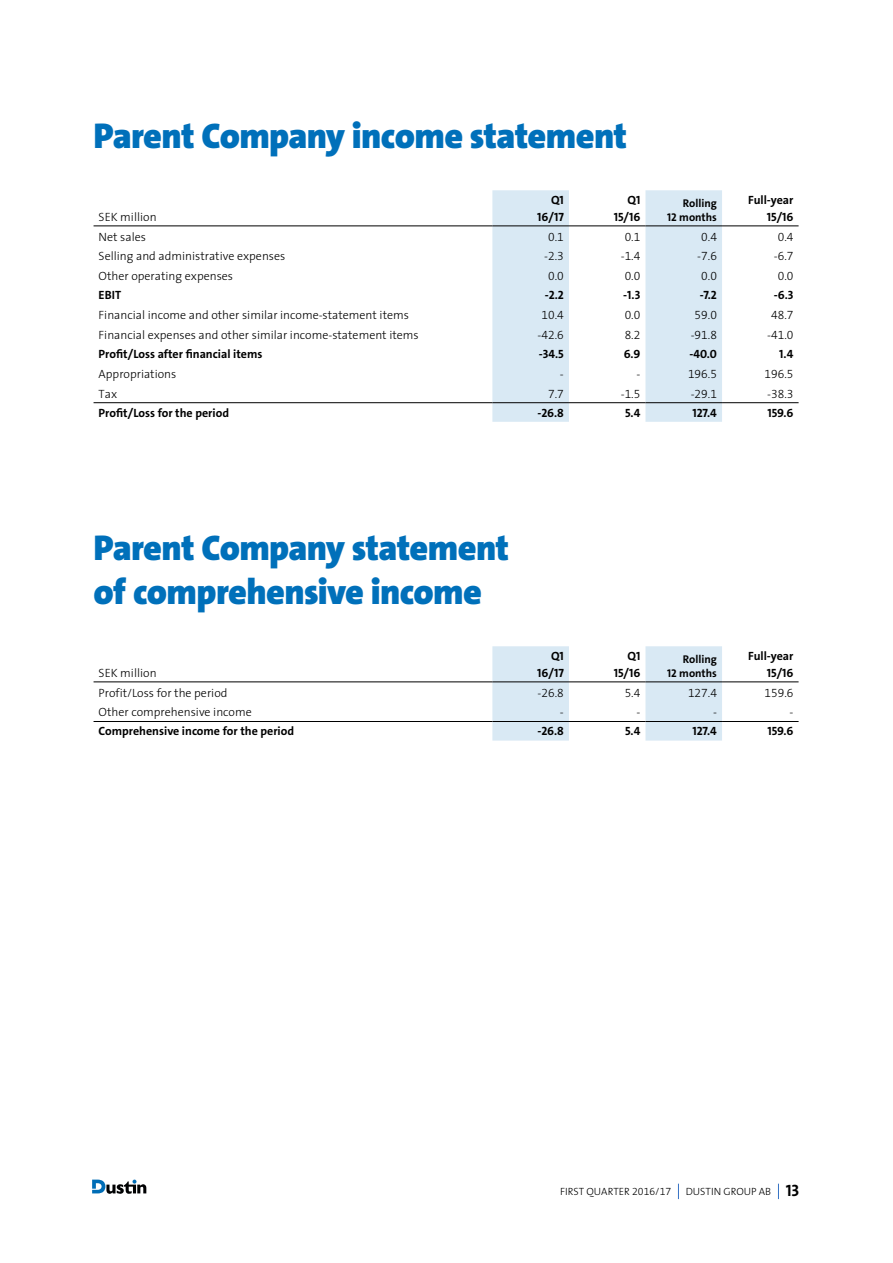
<style>
.page{position:relative;width:893px;height:1263px;background:#fff}
.page>*{position:absolute;margin:0;border:0;box-sizing:border-box;transform-origin:0 0}
.t1{font:900 36px/43.5px "The Sans C4 s";letter-spacing:-.02em;color:#0070ba}
.t2{font:300 12px "Hokus Pokus";color:#000}
.t3{font:700 12px/16.5px "The Sans C4 s";color:#000;text-align:right}
.t4{font:700 11.25px/13.5px "The Sans C4 s";color:#000;text-align:right}
.t5{font:300 10.5px "Hokus Pokus";color:#000}
.s1{font-family:"The Sans C4 s";font-weight:700;font-size:16.5px}
</style>
<div class="page">
<svg style="left:678px;top:1184px;width:1px;height:15px"></svg>
<svg style="left:778px;top:1184px;width:1px;height:15px"></svg>
<svg style="left:92px;top:1179px;width:54px;height:15px"></svg>
<svg style="left:492px;top:190px;width:230px;height:232px;fill:#d9e9f4"></svg>
<hr style="left:94px;top:226px;width:398px;height:1px;background:#000">
<hr style="left:492px;top:226px;width:77px;height:1px;background:#000">
<hr style="left:569px;top:226px;width:76px;height:1px;background:#000">
<hr style="left:645px;top:226px;width:77px;height:1px;background:#000">
<hr style="left:722px;top:226px;width:77px;height:1px;background:#000">
<hr style="left:94px;top:402px;width:398px;height:1px;background:#000">
<hr style="left:492px;top:402px;width:77px;height:1px;background:#000">
<hr style="left:569px;top:402px;width:76px;height:1px;background:#000">
<hr style="left:645px;top:402px;width:77px;height:1px;background:#000">
<hr style="left:722px;top:402px;width:77px;height:1px;background:#000">
<svg style="left:492px;top:646px;width:230px;height:94px"></svg>
<hr style="left:94px;top:682px;width:398px;height:1px;background:#000">
<hr style="left:492px;top:682px;width:77px;height:1px;background:#000">
<hr style="left:569px;top:682px;width:76px;height:1px;background:#000">
<hr style="left:645px;top:682px;width:77px;height:1px;background:#000">
<hr style="left:722px;top:682px;width:77px;height:1px;background:#000">
<hr style="left:94px;top:721px;width:398px;height:1px;background:#000">
<hr style="left:492px;top:721px;width:77px;height:1px;background:#000">
<hr style="left:569px;top:721px;width:76px;height:1px;background:#000">
<hr style="left:645px;top:721px;width:77px;height:1px;background:#000">
<hr style="left:722px;top:721px;width:77px;height:1px;background:#000">
<h1 class="t1" style="left:94px;top:114px;width:535px">Parent Company income statement</h1>
<p class="t2" style="left:99px;top:207px;width:59px">SEK million</p>
<p class="t3" style="left:537px;top:192px;width:28px">Q1<br>16/17</p>
<p class="t3" style="left:614px;top:192px;width:28px">Q1<br>15/16</p>
<p class="t4" style="left:667px;top:197px;width:51px">Rolling<br>12 months</p>
<p class="t3" style="left:748px;top:192px;width:47px">Full-year<br>15/16</p>
<p class="t2" style="left:99px;top:227px;width:49px">Net sales</p>
<p class="t2" style="left:548px;top:227px;width:17px">0.1</p>
<p class="t2" style="left:625px;top:227px;width:17px">0.1</p>
<p class="t2" style="left:701px;top:227px;width:17px">0.4</p>
<p class="t2" style="left:778px;top:227px;width:17px">0.4</p>
<p class="t2" style="left:99px;top:246px;width:188px">Selling and administrative expenses</p>
<p class="t2" style="left:544px;top:246px;width:21px">-2.3</p>
<p class="t2" style="left:621px;top:246px;width:21px">-1.4</p>
<p class="t2" style="left:697px;top:246px;width:21px">-7.6</p>
<p class="t2" style="left:774px;top:246px;width:21px">-6.7</p>
<p class="t2" style="left:99px;top:266px;width:136px">Other operating expenses</p>
<p class="t2" style="left:548px;top:266px;width:17px">0.0</p>
<p class="t2" style="left:625px;top:266px;width:17px">0.0</p>
<p class="t2" style="left:701px;top:266px;width:17px">0.0</p>
<p class="t2" style="left:778px;top:266px;width:17px">0.0</p>
<p class="t3" style="left:99px;top:287px;width:24px">EBIT</p>
<p class="t3" style="left:545px;top:287px;width:21px">-2.2</p>
<p class="t3" style="left:623px;top:287px;width:19px">-1.3</p>
<p class="t3" style="left:700px;top:287px;width:19px">-7.2</p>
<p class="t3" style="left:774px;top:287px;width:21px">-6.3</p>
<p class="t2" style="left:99px;top:305px;width:312px">Financial income and other similar income-statement items</p>
<p class="t2" style="left:542px;top:305px;width:24px">10.4</p>
<p class="t2" style="left:625px;top:305px;width:17px">0.0</p>
<p class="t2" style="left:695px;top:305px;width:24px">59.0</p>
<p class="t2" style="left:771px;top:305px;width:24px">48.7</p>
<p class="t2" style="left:99px;top:325px;width:322px">Financial expenses and other similar income-statement items</p>
<p class="t2" style="left:538px;top:325px;width:28px">-42.6</p>
<p class="t2" style="left:625px;top:325px;width:17px">8.2</p>
<p class="t2" style="left:691px;top:325px;width:28px">-91.8</p>
<p class="t2" style="left:767px;top:325px;width:28px">-41.0</p>
<p class="t3" style="left:99px;top:346px;width:165px">Profit/Loss after financial items</p>
<p class="t3" style="left:539px;top:346px;width:26px">-34.5</p>
<p class="t3" style="left:624px;top:346px;width:18px">6.9</p>
<p class="t3" style="left:689px;top:346px;width:29px">-40.0</p>
<p class="t3" style="left:779px;top:346px;width:16px">1.4</p>
<p class="t2" style="left:99px;top:364px;width:79px">Appropriations</p>
<p class="t2" style="left:560px;top:364px;width:5px">-</p>
<p class="t2" style="left:636px;top:364px;width:5px">-</p>
<p class="t2" style="left:688px;top:364px;width:30px">196.5</p>
<p class="t2" style="left:765px;top:364px;width:30px">196.5</p>
<p class="t2" style="left:99px;top:384px;width:20px">Tax</p>
<p class="t2" style="left:548px;top:384px;width:17px">7.7</p>
<p class="t2" style="left:621px;top:384px;width:21px">-1.5</p>
<p class="t2" style="left:691px;top:384px;width:28px">-29.1</p>
<p class="t2" style="left:767px;top:384px;width:28px">-38.3</p>
<p class="t3" style="left:99px;top:404px;width:132px">Profit/Loss for the period</p>
<p class="t3" style="left:537px;top:404px;width:28px">-26.8</p>
<p class="t3" style="left:625px;top:404px;width:17px">5.4</p>
<p class="t3" style="left:692px;top:404px;width:26px">127.4</p>
<p class="t3" style="left:767px;top:404px;width:28px">159.6</p>
<h1 class="t1" style="left:94px;top:527px;width:417px">Parent Company statement of comprehensive income</h1>
<p class="t2" style="left:99px;top:663px;width:59px">SEK million</p>
<p class="t3" style="left:537px;top:648px;width:28px">Q1<br>16/17</p>
<p class="t3" style="left:614px;top:648px;width:28px">Q1<br>15/16</p>
<p class="t4" style="left:667px;top:653px;width:51px">Rolling<br>12 months</p>
<p class="t3" style="left:748px;top:648px;width:47px">Full-year<br>15/16</p>
<p class="t2" style="left:99px;top:683px;width:130px">Profit/Loss for the period</p>
<p class="t2" style="left:538px;top:683px;width:28px">-26.8</p>
<p class="t2" style="left:625px;top:683px;width:17px">5.4</p>
<p class="t2" style="left:688px;top:683px;width:30px">127.4</p>
<p class="t2" style="left:765px;top:683px;width:30px">159.6</p>
<p class="t2" style="left:99px;top:702px;width:155px">Other comprehensive income</p>
<p class="t2" style="left:560px;top:702px;width:5px">-</p>
<p class="t2" style="left:636px;top:702px;width:5px">-</p>
<p class="t2" style="left:713px;top:702px;width:5px">-</p>
<p class="t2" style="left:789px;top:702px;width:5px">-</p>
<p class="t3" style="left:99px;top:723px;width:197px">Comprehensive income for the period</p>
<p class="t3" style="left:537px;top:723px;width:28px">-26.8</p>
<p class="t3" style="left:625px;top:723px;width:17px">5.4</p>
<p class="t3" style="left:692px;top:723px;width:26px">127.4</p>
<p class="t3" style="left:767px;top:723px;width:28px">159.6</p>
<p class="t5" style="left:560px;top:1182px;width:113px">FIRST QUARTER 2016/17</p>
<p class="t5" style="left:686px;top:1182px;width:115px">DUSTIN GROUP AB <span class="s1">13</span></p>
</div>
